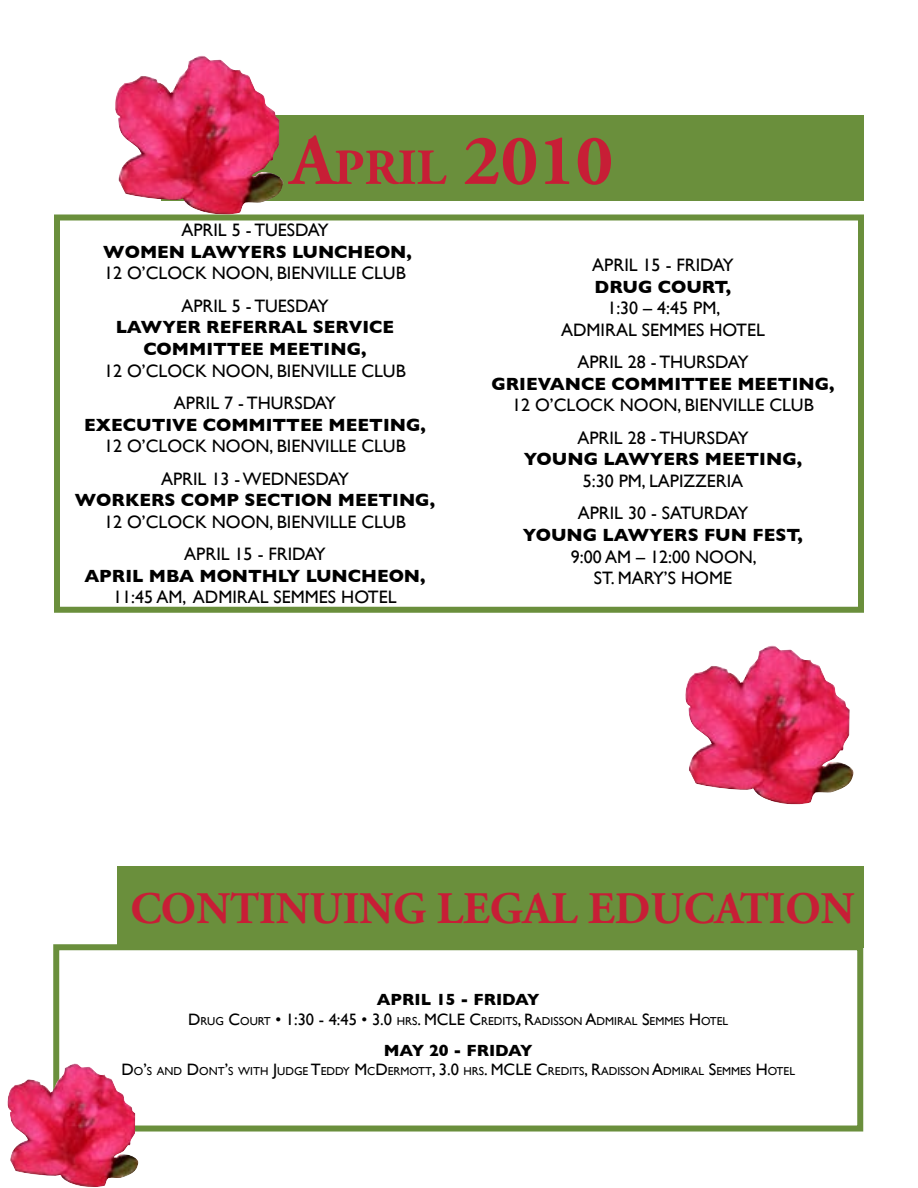
<style>
.page{position:relative;width:918px;height:1188px;background:#fff}
.page>*{position:absolute;margin:0;border:0;box-sizing:border-box;transform-origin:0 0}
.t1{font:700 72px "Adobe Garamond Pro";color:#c71e36}
.t2{font:700 45px "Adobe Garamond Pro";color:#c71e36}
.t3{font:18px "Gill Sans";color:#000}
.t4{font:700 18px/21.6px "Gill Sans";color:#000;text-align:center}
.t5{font:700 16.5px "Gill Sans";color:#000}
.t6{font:11.55px "Gill Sans";color:#000}
.s1{font-size:50.4px}
.s2{font-weight:400}
.s3{font-size:16.5px}
</style>
<div class="page">
<div style="left:54px;top:215px;width:810px;height:398px;border:6px solid #6a8f3c"></div>
<div style="left:162px;top:115px;width:702px;height:85px;background:#6a8f3c"></div>
<img style="left:111px;top:55px;width:177px;height:162px">
<div style="left:53px;top:944px;width:810px;height:188px;border:6px solid #6a8f3c"></div>
<div style="left:117px;top:866px;width:747px;height:81px;background:#6a8f3c"></div>
<img style="left:685px;top:645px;width:169px;height:160px">
<img style="left:7px;top:1062px;width:135px;height:125px">
<p class="t1" style="left:290px;top:119px;width:325px">A<span class="s1">PRIL</span> 2010</p>
<p class="t3" style="left:181px;top:220px;width:149px">APRIL 5 - TUESDAY</p>
<p class="t4" style="left:103px;top:241px;width:310px">WOMEN LAWYERS LUNCHEON,</p>
<p class="t3" style="left:104px;top:263px;width:303px">12 O’CLOCK NOON, BIENVILLE CLUB</p>
<p class="t3" style="left:181px;top:295px;width:149px">APRIL 5 - TUESDAY</p>
<p class="t4" style="left:104px;top:316px;width:303px">LAWYER REFERRAL SERVICE<br>COMMITTEE MEETING,<br><span class="s2">12 O’CLOCK NOON, BIENVILLE CLUB</span></p>
<p class="t3" style="left:174px;top:392px;width:164px">APRIL 7 - THURSDAY</p>
<p class="t4" style="left:84px;top:414px;width:343px">EXECUTIVE COMMITTEE MEETING,</p>
<p class="t3" style="left:104px;top:436px;width:303px">12 O’CLOCK NOON, BIENVILLE CLUB</p>
<p class="t3" style="left:161px;top:468px;width:189px">APRIL 13 - WEDNESDAY</p>
<p class="t4" style="left:75px;top:489px;width:362px">WORKERS COMP SECTION MEETING,</p>
<p class="t3" style="left:104px;top:511px;width:303px">12 O’CLOCK NOON, BIENVILLE CLUB</p>
<p class="t3" style="left:184px;top:544px;width:143px">APRIL 15 - FRIDAY</p>
<p class="t4" style="left:84px;top:565px;width:343px">APRIL MBA MONTHLY LUNCHEON,</p>
<p class="t3" style="left:113px;top:587px;width:285px">11:45 AM, ADMIRAL SEMMES HOTEL</p>
<p class="t3" style="left:592px;top:254px;width:143px">APRIL 15 - FRIDAY</p>
<p class="t4" style="left:595px;top:276px;width:138px">DRUG COURT,</p>
<p class="t3" style="left:607px;top:297px;width:115px">1:30 – 4:45 PM,</p>
<p class="t3" style="left:561px;top:319px;width:205px">ADMIRAL SEMMES HOTEL</p>
<p class="t3" style="left:577px;top:351px;width:173px">APRIL 28 - THURSDAY</p>
<p class="t4" style="left:491px;top:373px;width:345px">GRIEVANCE COMMITTEE MEETING,</p>
<p class="t3" style="left:512px;top:395px;width:303px">12 O’CLOCK NOON, BIENVILLE CLUB</p>
<p class="t3" style="left:577px;top:427px;width:173px">APRIL 28 - THURSDAY</p>
<p class="t4" style="left:524px;top:448px;width:280px">YOUNG LAWYERS MEETING,</p>
<p class="t3" style="left:583px;top:470px;width:162px">5:30 PM, LAPIZZERIA</p>
<p class="t3" style="left:578px;top:503px;width:172px">APRIL 30 - SATURDAY</p>
<p class="t4" style="left:523px;top:524px;width:282px">YOUNG LAWYERS FUN FEST,</p>
<p class="t3" style="left:571px;top:546px;width:187px">9:00 AM – 12:00 NOON,</p>
<p class="t3" style="left:594px;top:567px;width:140px">ST. MARY’S HOME</p>
<p class="t2" style="left:130px;top:883px;width:726px">CONTINUING LEGAL EDUCATION</p>
<p class="t5" style="left:377px;top:990px;width:164px">APRIL 15 - FRIDAY</p>
<p class="t6" style="left:188px;top:1014px;width:542px"><span class="s3">D</span>RUG <span class="s3">C</span>OURT <span class="s3">• 1:30 - 4:45 • 3.0</span> HRS<span class="s3">. MCLE C</span>REDITS<span class="s3">, R</span>ADISSON <span class="s3">A</span>DMIRAL <span class="s3">S</span>EMMES <span class="s3">H</span>OTEL</p>
<p class="t5" style="left:384px;top:1040px;width:150px">MAY 20 - FRIDAY</p>
<p class="t6" style="left:121px;top:1065px;width:675px"><span class="s3">D</span>O<span class="s3">’</span>S AND <span class="s3">D</span>ONT<span class="s3">’</span>S WITH <span class="s3">J</span>UDGE <span class="s3">T</span>EDDY <span class="s3">M</span>C<span class="s3">D</span>ERMOTT<span class="s3">, 3.0</span> HRS<span class="s3">. MCLE C</span>REDITS<span class="s3">, R</span>ADISSON <span class="s3">A</span>DMIRAL <span class="s3">S</span>EMMES <span class="s3">H</span>OTEL</p>
</div>
